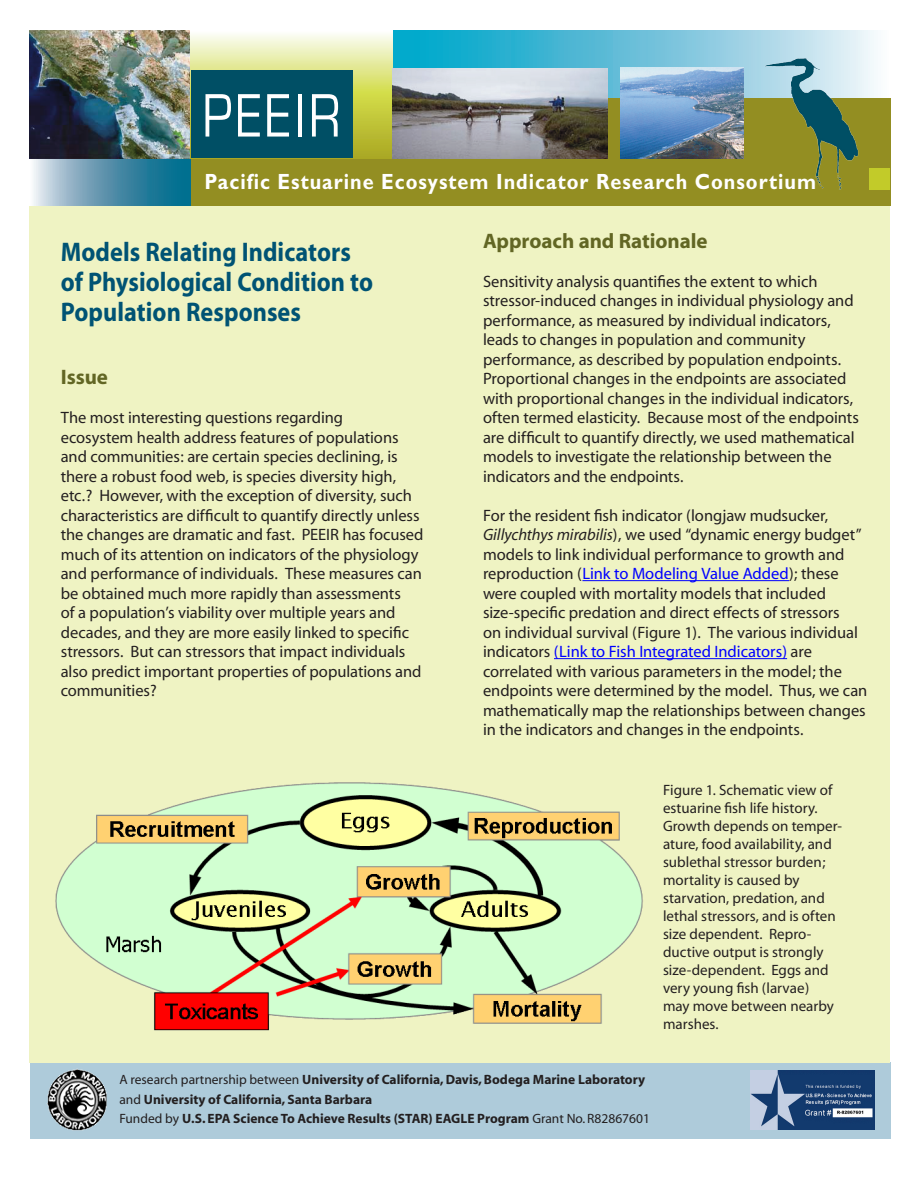
<style>
.page{position:relative;width:918px;height:1188px;background:#fff}
.page>*{position:absolute;margin:0;border:0;box-sizing:border-box;transform-origin:0 0}
.t1{font:63.6px "Eurostile";letter-spacing:.075em;color:#fff;scale:.8 1}
.t2{font:700 27px/30px "Myriad";color:#005374;scale:.9 1}
.t3{font:700 22.05px "Gill Sans";letter-spacing:.05em;color:#fff;scale:.9 1}
.t4{font:700 21px "Myriad";letter-spacing:-.005em;color:#626624}
.List_Continue{font:16.5px/19.5px "Myriad";letter-spacing:-.005em;color:#231f20}
.body_text{font:15px/18px "Myriad";color:#231f20}
.t5{font:700 13.5px/19.5px "Myriad";color:#231f20}
.s1{font-style:italic}
.s2{color:#00f}
.s3{font-weight:400}
</style>
<div class="page">
<div style="left:30px;top:1062px;width:860px;height:76px;background:#aecbda"></div>
<img style="left:750px;top:1071px;width:125px;height:58px">
<img style="left:46px;top:1068px;width:61px;height:63px">
<div style="left:29px;top:203px;width:861px;height:859px;background:#eff3c3"></div>
<svg style="left:392px;top:30px;width:484px;height:68px;background:#65c1da"></svg>
<svg style="left:29px;top:158px;width:162px;height:48px;background:#5f99b0"></svg>
<div style="left:191px;top:98px;width:699px;height:108px;background:#938e22"></div>
<div style="left:869px;top:168px;width:21px;height:21px;background:#c2cb29"></div>
<img style="left:29px;top:30px;width:162px;height:128px">
<svg style="left:191px;top:34px;width:201px;height:124px;background:#dde297"></svg>
<div style="left:191px;top:70px;width:161px;height:88px;background:#004f65"></div>
<img style="left:764px;top:49px;width:107px;height:141px">
<img style="left:392px;top:68px;width:215px;height:91px">
<img style="left:621px;top:68px;width:122px;height:91px">
<hr style="left:582px;top:580px;width:207px;height:1px;background:#00f">
<hr style="left:554px;top:658px;width:233px;height:1px;background:#00f">
<img style="left:55px;top:782px;width:588px;height:249px">
<p class="t1" style="left:202px;top:81px;width:174px">PEEIR</p>
<p class="t3" style="left:204px;top:168px;width:681px">Pacific Estuarine Ecosystem Indicator Research Consortium</p>
<p class="t2" style="left:61px;top:238px;width:349px">Models Relating Indicators of Physiological Condition to<br>Population Responses</p>
<p class="t4" style="left:61px;top:366px;width:49px">Issue</p>
<p class="List_Continue" style="left:61px;top:408px;width:364px">The most interesting questions regarding<br>ecosystem health address features of populations and communities: are certain species declining, is there a robust food web, is species diversity high, etc.? However, with the exception of diversity, such characteristics are difficult to quantify directly unless the changes are dramatic and fast. PEEIR has focused much of its attention on indicators of the physiology and performance of individuals. These measures can be obtained much more rapidly than assessments<br>of a population’s viability over multiple years and decades, and they are more easily linked to specific stressors. But can stressors that impact individuals also predict important properties of populations and communities?</p>
<p class="t4" style="left:483px;top:230px;width:226px">Approach and Rationale</p>
<p class="List_Continue" style="left:483px;top:272px;width:377px">Sensitivity analysis quantifies the extent to which stressor-induced changes in individual physiology and performance, as measured by individual indicators, leads to changes in population and community performance, as described by population endpoints.<br>Proportional changes in the endpoints are associated with proportional changes in the individual indicators, often termed elasticity. Because most of the endpoints are difficult to quantify directly, we used mathematical models to investigate the relationship between the indicators and the endpoints.</p>
<p class="List_Continue" style="left:483px;top:506px;width:386px">For the resident fish indicator (longjaw mudsucker, <span class="s1">Gillychthys mirabilis</span>), we used “dynamic energy budget” models to link individual performance to growth and reproduction (<span class="s2">Link to Modeling Value Added</span>); these were coupled with mortality models that included size-specific predation and direct effects of stressors<br>on individual survival (Figure 1). The various individual indicators <span class="s2">(Link to Fish Integrated Indicators)</span> are correlated with various parameters in the model; the endpoints were determined by the model. Thus, we can mathematically map the relationships between changes in the indicators and changes in the endpoints.</p>
<p class="body_text" style="left:663px;top:782px;width:180px">Figure 1. Schematic view of estuarine fish life history.<br>Growth depends on temper&shy;ature, food availability, and sublethal stressor burden; mortality is caused by starvation, predation, and lethal stressors, and is often size dependent. Repro&shy;ductive output is strongly size-dependent. Eggs and very young fish (larvae)<br>may move between nearby marshes.</p>
<p class="t5" style="left:119px;top:1071px;width:527px"><span class="s3">A research partnership between</span> University of California, Davis, Bodega Marine Laboratory <span class="s3">and</span> University of California, Santa Barbara</p>
<p class="t5" style="left:119px;top:1110px;width:532px"><span class="s3">Funded by</span> U.S. EPA Science To Achieve Results (STAR) EAGLE Program <span class="s3">Grant No. R82867601</span></p>
</div>
